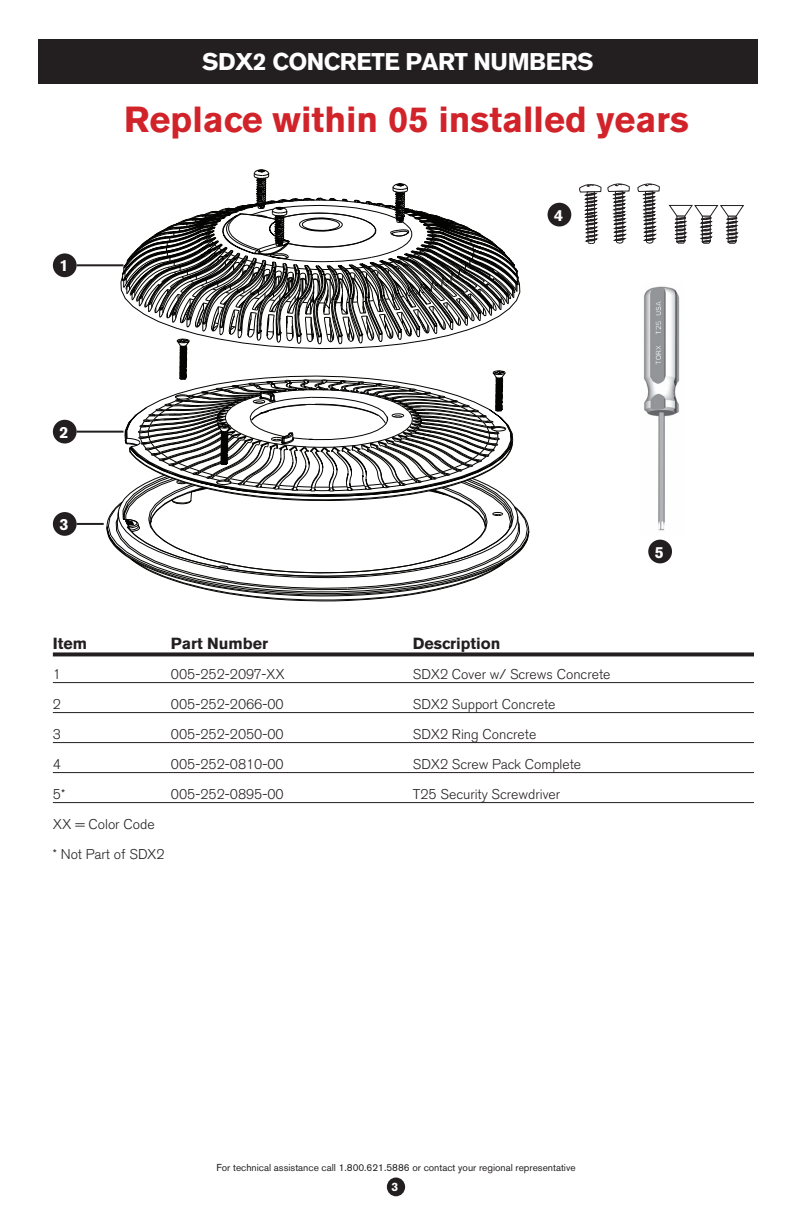
<style>
.page{position:relative;width:792px;height:1224px;background:#fff}
.page>*{position:absolute;margin:0;border:0;box-sizing:border-box;transform-origin:0 0}
.t1{font:700 36px "Akzidenz Grotesk BE";color:#d1232a}
.t2{font:700 24px "Akzidenz Grotesk BE";letter-spacing:-.02em;color:#fff}
.t3{font:700 16px "Akzidenz Grotesk BE";color:#231f20}
.t4{font:700 16px "Akzidenz Grotesk BE";color:#fff}
.t5{font:300 14px/30px "Akzidenz Grotesk BE";color:#231f20}
.t6{font:700 12px "Akzidenz Grotesk BE";color:#fff}
.t7{font:10px "Akzidenz Grotesk BE";color:#231f20}
</style>
<div class="page">
<div style="left:387px;top:1178px;width:18px;height:18px;background:#231f20;border-radius:50%"></div>
<img style="left:643px;top:286px;width:37px;height:245px">
<svg style="left:53px;top:652px;width:701px;height:4px;background:#3c3839"></svg>
<hr style="left:53px;top:682px;width:701px;height:1px;background:#231f20">
<hr style="left:53px;top:712px;width:701px;height:1px;background:#231f20">
<hr style="left:53px;top:742px;width:701px;height:1px;background:#231f20">
<hr style="left:53px;top:772px;width:701px;height:1px;background:#231f20">
<hr style="left:53px;top:802px;width:701px;height:1px;background:#231f20">
<div style="left:38px;top:39px;width:720px;height:45px;background:#231f20"></div>
<svg style="left:107px;top:430px;width:422px;height:171px"></svg>
<svg style="left:122px;top:169px;width:397px;height:323px"></svg>
<div style="left:53px;top:253px;width:24px;height:24px;background:#231f20;border-radius:50%"></div>
<hr style="left:77px;top:264px;width:47px;height:2px;background:#231f20">
<div style="left:53px;top:420px;width:24px;height:24px;background:#231f20;border-radius:50%"></div>
<hr style="left:77px;top:431px;width:47px;height:2px;background:#231f20">
<div style="left:53px;top:512px;width:24px;height:24px;background:#231f20;border-radius:50%"></div>
<hr style="left:77px;top:523px;width:27px;height:2px;background:#231f20">
<div style="left:648px;top:540px;width:24px;height:23px;background:#231f20;border-radius:50%"></div>
<svg style="left:579px;top:184px;width:22px;height:60px"></svg>
<svg style="left:607px;top:184px;width:23px;height:60px"></svg>
<svg style="left:637px;top:184px;width:23px;height:60px"></svg>
<svg style="left:669px;top:205px;width:75px;height:39px"></svg>
<div style="left:548px;top:203px;width:23px;height:23px;background:#231f20;border-radius:50%"></div>
<h2 class="t2" style="left:202px;top:48px;width:393px">SDX2 CONCRETE PART NUMBERS</h2>
<h1 class="t1" style="left:124px;top:98px;width:566px">Replace within 05 installed years</h1>
<p class="t4" style="left:59px;top:256px;width:10px">1</p>
<p class="t4" style="left:554px;top:206px;width:10px">4</p>
<p class="t4" style="left:59px;top:423px;width:10px">2</p>
<p class="t4" style="left:59px;top:515px;width:10px">3</p>
<p class="t3" style="left:53px;top:634px;width:36px">Item</p>
<p class="t3" style="left:171px;top:634px;width:99px">Part Number</p>
<p class="t3" style="left:413px;top:634px;width:89px">Description</p>
<p class="t5" style="left:53px;top:659px;width:10px">1</p>
<p class="t5" style="left:171px;top:659px;width:116px">005-252-2097-XX</p>
<p class="t5" style="left:413px;top:659px;width:199px">SDX2 Cover w/ Screws Concrete</p>
<p class="t5" style="left:53px;top:689px;width:10px">2</p>
<p class="t5" style="left:171px;top:689px;width:114px">005-252-2066-00</p>
<p class="t5" style="left:413px;top:689px;width:144px">SDX2 Support Concrete</p>
<p class="t5" style="left:53px;top:719px;width:10px">3</p>
<p class="t5" style="left:171px;top:719px;width:114px">005-252-2050-00</p>
<p class="t5" style="left:413px;top:719px;width:125px">SDX2 Ring Concrete</p>
<p class="t5" style="left:53px;top:749px;width:10px">4</p>
<p class="t5" style="left:171px;top:749px;width:114px">005-252-0810-00</p>
<p class="t5" style="left:413px;top:749px;width:170px">SDX2 Screw Pack Complete</p>
<p class="t5" style="left:53px;top:779px;width:14px">5*</p>
<p class="t5" style="left:171px;top:779px;width:114px">005-252-0895-00</p>
<p class="t5" style="left:413px;top:779px;width:149px">T25 Security Screwdriver</p>
<p class="t5" style="left:53px;top:809px;width:113px">XX = Color Code<br>* Not Part of SDX2</p>
<p class="t4" style="left:655px;top:543px;width:10px">5</p>
<p class="t7" style="left:216px;top:1162px;width:361px">For technical assistance call 1.800.621.5886 or contact your regional representative</p>
<p class="t6" style="left:391px;top:1180px;width:8px">3</p>
</div>
